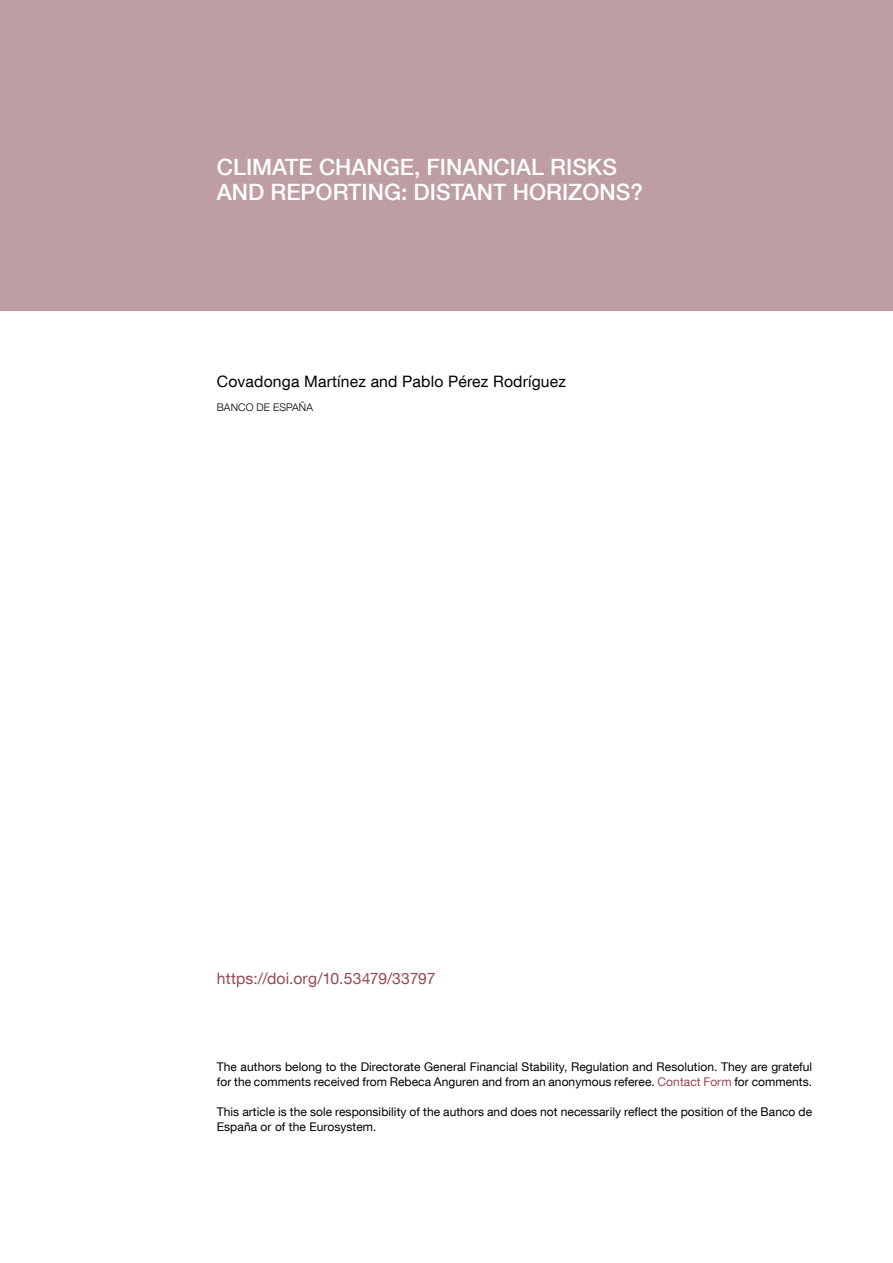
<style>
.page{position:relative;width:893px;height:1263px;background:#fff}
.page>*{position:absolute;margin:0;border:0;box-sizing:border-box;transform-origin:0 0}
.Título_presentación{font:500 22.5px/25.5px "Bd E Neue Helvetica";color:#fff}
.Portadilla_Autor{font:15.75px "Bd E Neue Helvetica";letter-spacing:.01em;color:#000}
.Texto_capítulo{font:15.75px "Bd E Neue Helvetica";letter-spacing:.01em;color:#984856}
.Portadilla_citas{font:12px/15px "Bd E Neue Helvetica";letter-spacing:.005em;color:#000}
.Portadilla_Institución{font:300 10.5px "Bd E Neue Helvetica";letter-spacing:.01em;color:#000}
.s1{color:#984856}
</style>
<div class="page">
<div style="left:0;top:0;width:893px;height:310px;background:#be9ea3"></div>
<h2 class="Título_presentación" style="left:217px;top:154px;width:427px">CLIMATE CHANGE, FINANCIAL RISKS<br>AND REPORTING: DISTANT HORIZONS?</h2>
<p class="Portadilla_Autor" style="left:217px;top:371px;width:351px">Covadonga Martínez and Pablo Pérez Rodríguez</p>
<p class="Portadilla_Institución" style="left:217px;top:400px;width:98px">BANCO DE ESPAÑA</p>
<p class="Texto_capítulo" style="left:217px;top:968px;width:220px">https://doi.org/10.53479/33797</p>
<p class="Portadilla_citas" style="left:217px;top:1059px;width:597px">The authors belong to the Directorate General Financial Stability, Regulation and Resolution. They are grateful for the comments received from Rebeca Anguren and from an anonymous referee. <span class="s1">Contact Form</span> for comments.</p>
<p class="Portadilla_citas" style="left:217px;top:1104px;width:597px">This article is the sole responsibility of the authors and does not necessarily reflect the position of the Banco de<br>España or of the Eurosystem.</p>
</div>
